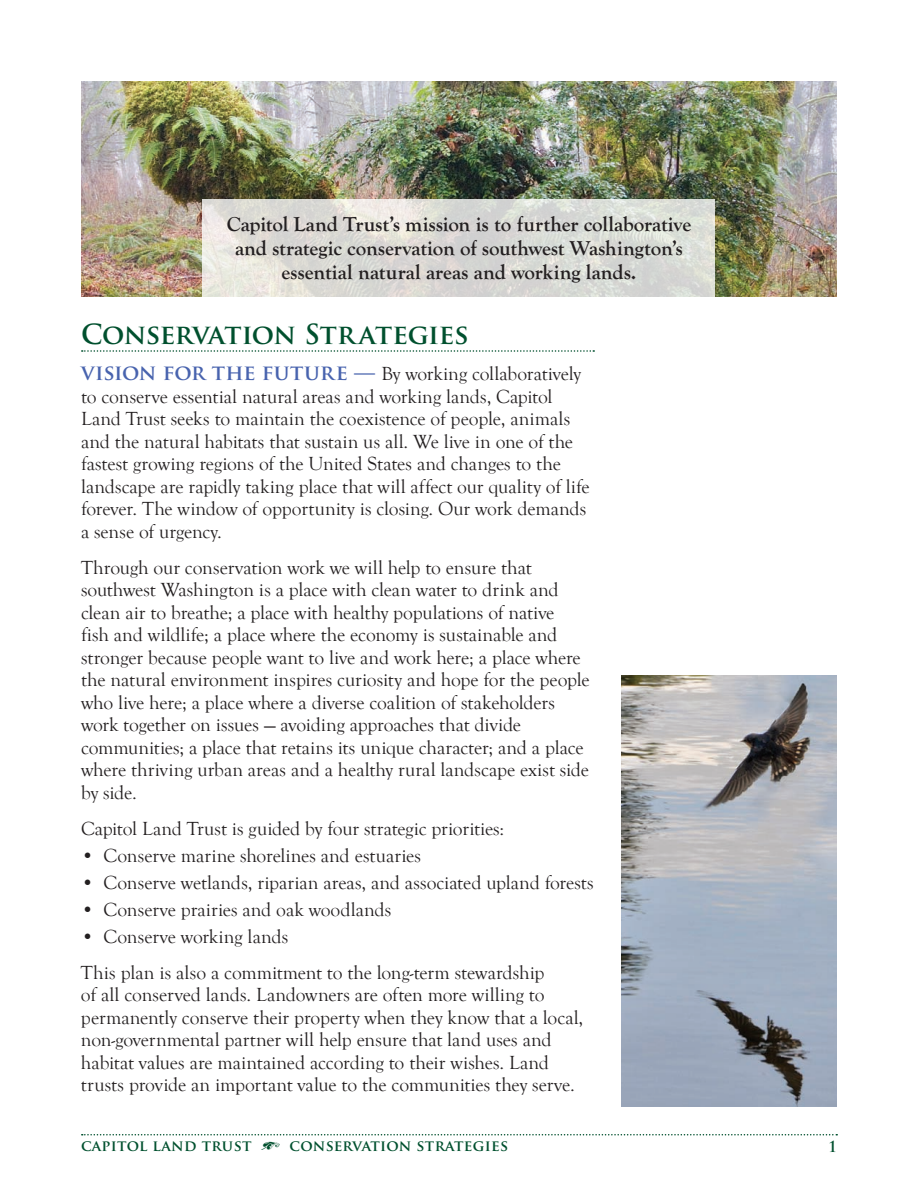
<style>
.page{position:relative;width:918px;height:1188px;background:#fff}
.page>*{position:absolute;margin:0;border:0;box-sizing:border-box;transform-origin:0 0}
.Mid-heading{font:700 27px "Trajan Pro";letter-spacing:-.02em;color:#00502e}
.Main_body{font:700 21px/24px "Goudy Old Style T";color:#231f20;text-align:center}
.Main_body-2{font:19.5px/22.5px "Goudy Old Style T";letter-spacing:-.005em;color:#231f20}
.Main_body-3{font:700 15px "Trajan Pro";letter-spacing:.02em;color:#00502e}
.s1{font-family:"Trajan Pro";font-weight:700;font-size:21px;color:#4863ae}
.s2{font-family:"Type Embellishments One Let Plain";font-weight:400}
</style>
<div class="page">
<svg style="left:82px;top:1134px;width:755px;height:2px"></svg>
<svg style="left:82px;top:350px;width:512px;height:2px"></svg>
<img style="left:81px;top:81px;width:756px;height:216px">
<svg style="left:202px;top:200px;width:514px;height:97px;fill:#dadad5"></svg>
<img style="left:621px;top:675px;width:216px;height:432px">
<p class="Main_body" style="left:227px;top:213px;width:466px">Capitol Land Trust’s mission is to further collaborative and strategic conservation of southwest Washington’s essential natural areas and working lands.</p>
<p class="Mid-heading" style="left:81px;top:318px;width:389px">CONSERVATION STRATEGIES</p>
<p class="Main_body-2" style="left:81px;top:363px;width:510px"><span class="s1">VISION FOR THE FUTURE —</span> By working collaboratively to conserve essential natural areas and working lands, Capitol Land Trust seeks to maintain the coexistence of people, animals and the natural habitats that sustain us all. We live in one of the fastest growing regions of the United States and changes to the landscape are rapidly taking place that will affect our quality of life forever. The window of opportunity is closing. Our work demands a sense of urgency.</p>
<p class="Main_body-2" style="left:81px;top:557px;width:510px">Through our conservation work we will help to ensure that southwest Washington is a place with clean water to drink and clean air to breathe; a place with healthy populations of native<br>fish and wildlife; a place where the economy is sustainable and stronger because people want to live and work here; a place where the natural environment inspires curiosity and hope for the people who live here; a place where a diverse coalition of stakeholders work together on issues — avoiding approaches that divide communities; a place that retains its unique character; and a place where thriving urban areas and a healthy rural landscape exist side by side.</p>
<p class="Main_body-2" style="left:81px;top:818px;width:425px">Capitol Land Trust is guided by four strategic priorities:</p>
<p class="Main_body-2" style="left:81px;top:845px;width:342px">• Conserve marine shorelines and estuaries</p>
<p class="Main_body-2" style="left:81px;top:872px;width:514px">• Conserve wetlands, riparian areas, and associated upland forests</p>
<p class="Main_body-2" style="left:81px;top:899px;width:312px">• Conserve prairies and oak woodlands</p>
<p class="Main_body-2" style="left:81px;top:926px;width:209px">• Conserve working lands</p>
<p class="Main_body-2" style="left:81px;top:962px;width:504px">This plan is also a commitment to the long-term stewardship<br>of all conserved lands. Landowners are often more willing to permanently conserve their property when they know that a local, non-governmental partner will help ensure that land uses and habitat values are maintained according to their wishes. Land trusts provide an important value to the communities they serve.</p>
<p class="Main_body-3" style="left:81px;top:1136px;width:429px">CAPITOL LAND TRUST <span class="s2">+</span> CONSERVATION STRATEGIES</p>
<p class="Main_body-3" style="left:828px;top:1137px;width:10px">1</p>
</div>
